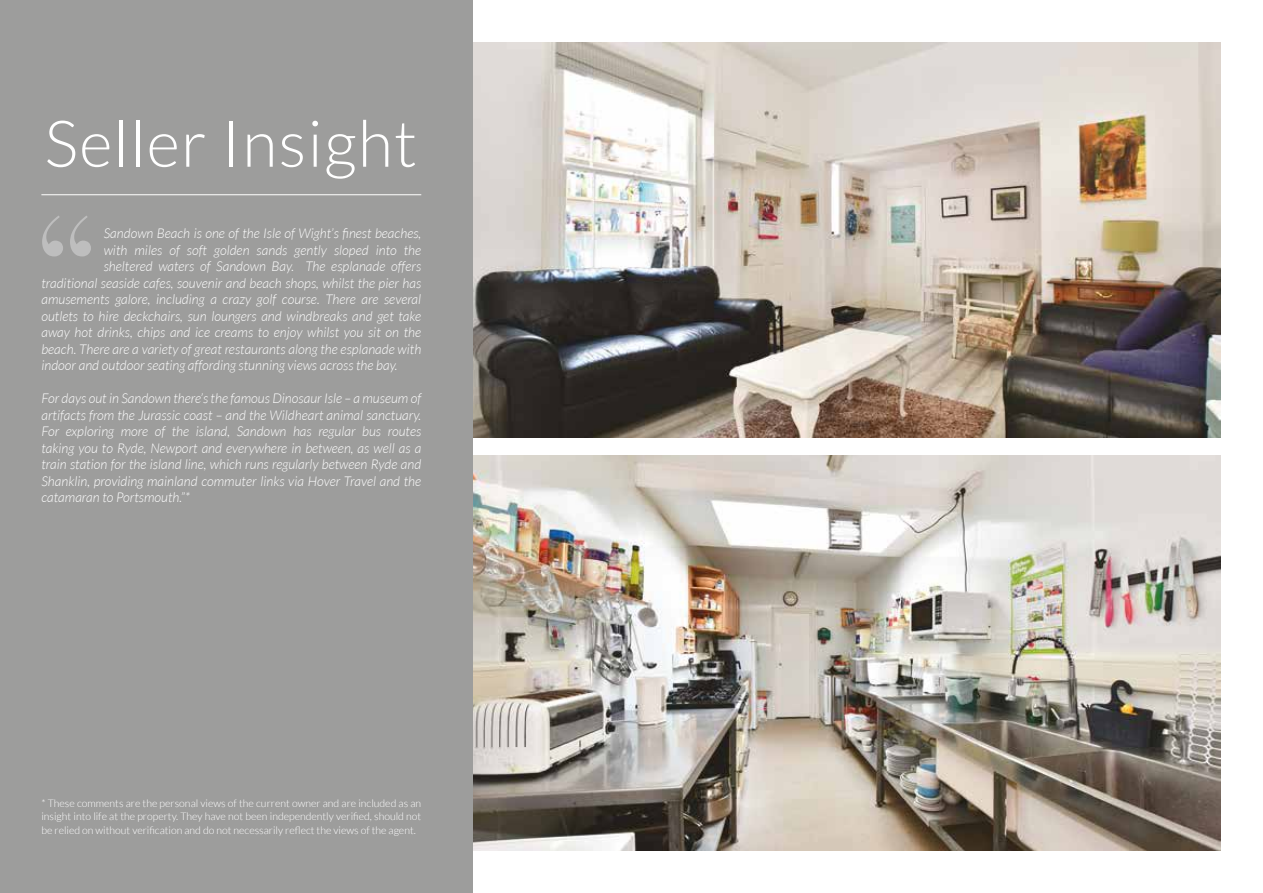
<style>
.page{position:relative;width:1263px;height:893px;background:#fff}
.page>*{position:absolute;margin:0;border:0;box-sizing:border-box;transform-origin:0 0}
.t1{font:300 64.5px "Lato";letter-spacing:.02em;color:#fff}
.t2{font:italic 300 13.5px/16.5px "Lato";color:#fff;text-align:justify}
.t3{font:300 10.5px/13.5px "Lato";color:#fff;text-align:justify}
</style>
<div class="page">
<img style="left:472px;top:43px;width:748px;height:395px">
<img style="left:472px;top:455px;width:748px;height:395px">
<div style="left:0;top:0;width:472px;height:893px;background:#9d9d9c"></div>
<hr style="left:41px;top:194px;width:380px;height:1px;background:#fff">
<svg style="left:42px;top:216px;width:49px;height:40px"></svg>
<h1 class="t1" style="left:44px;top:109px;width:374px">Seller Insight</h1>
<p class="t2" style="left:104px;top:226px;width:319px">Sandown Beach is one of the Isle of Wight’s finest beaches,</p>
<p class="t2" style="left:104px;top:242px;width:319px">with miles of soft golden sands gently sloped into the</p>
<p class="t2" style="left:104px;top:259px;width:319px">sheltered waters of Sandown Bay. The esplanade offers</p>
<p class="t2" style="left:41px;top:275px;width:381px">traditional seaside cafes, souvenir and beach shops, whilst the pier has</p>
<p class="t2" style="left:41px;top:292px;width:381px">amusements galore, including a crazy golf course. There are several</p>
<p class="t2" style="left:41px;top:308px;width:381px">outlets to hire deckchairs, sun loungers and windbreaks and get take</p>
<p class="t2" style="left:41px;top:325px;width:381px">away hot drinks, chips and ice creams to enjoy whilst you sit on the</p>
<p class="t2" style="left:41px;top:341px;width:381px">beach. There are a variety of great restaurants along the esplanade with</p>
<p class="t2" style="left:41px;top:358px;width:358px">indoor and outdoor seating affording stunning views across the bay.</p>
<p class="t2" style="left:41px;top:391px;width:381px">For days out in Sandown there’s the famous Dinosaur Isle – a museum of artifacts from the Jurassic coast – and the Wildheart animal sanctuary.<br>For exploring more of the island, Sandown has regular bus routes taking you to Ryde, Newport and everywhere in between, as well as a train station for the island line, which runs regularly between Ryde and Shanklin, providing mainland commuter links via Hover Travel and the catamaran to Portsmouth.”*</p>
<p class="t3" style="left:41px;top:796px;width:381px">* These comments are the personal views of the current owner and are included as an insight into life at the property. They have not been independently verified, should not be relied on without verification and do not necessarily reflect the views of the agent.</p>
</div>
